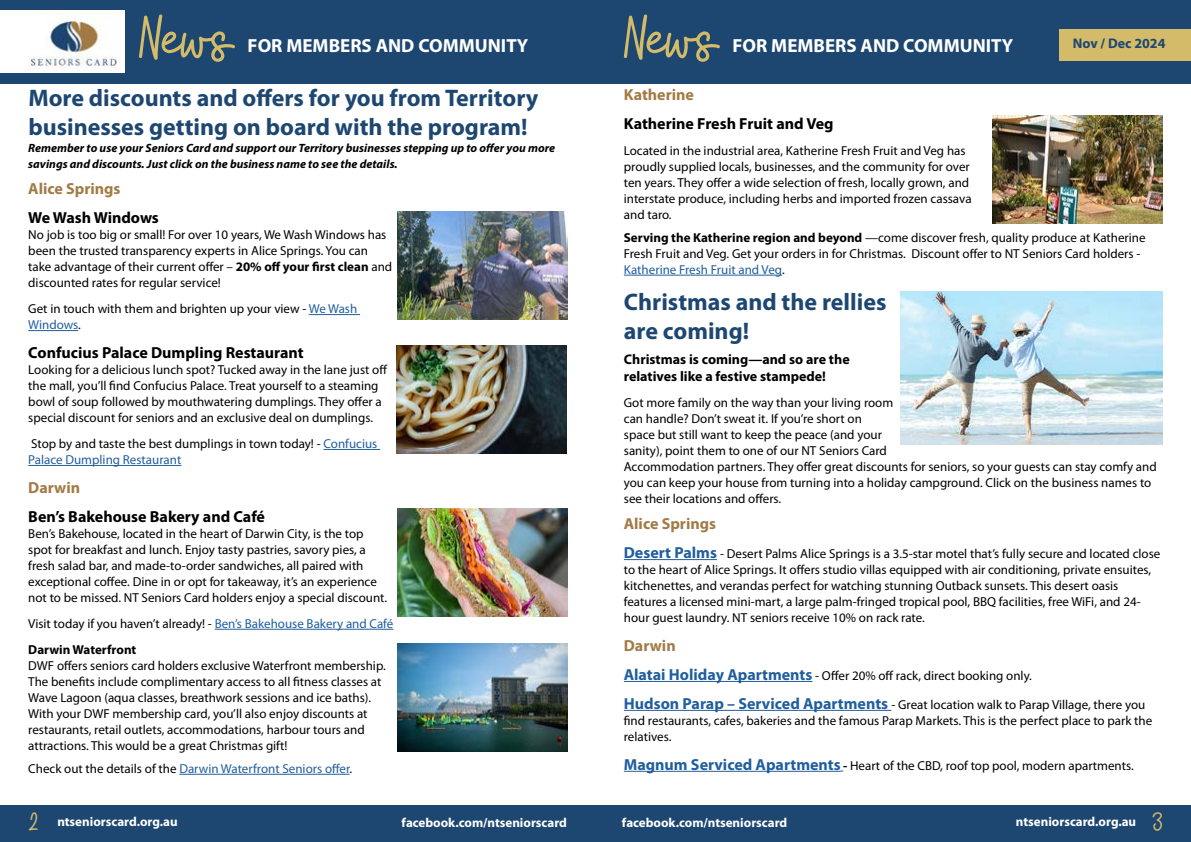
<style>
.page{position:relative;width:1191px;height:842px;background:#fff}
.page>*{position:absolute;margin:0;border:0;box-sizing:border-box;transform-origin:0 0}
.t1{font:29px "KH Blackline Script Medium";color:#d4bb69}
.t2{font:700 24px/28.8px "Myriad Pro";color:#1d4771}
.t3{font:700 19px "Myriad Pro";color:#fff}
.t4{font:700 16px "Myriad Pro";color:#000}
.t5{font:700 16px "Myriad Pro";color:#a27b46}
.t6{font:700 14px/17px "Myriad Pro";color:#000}
.t7{font:700 14px "Myriad Pro";color:#1d4771}
.t8{font:13px/16px "Myriad Pro";color:#000}
.t9{font:700 13px "Myriad Pro";color:#fff}
.t10{font:13px "Myriad Pro";color:#215e9e}
.t11{font:italic 700 12px/16px "Myriad Pro";color:#000}
.s1{font-weight:700}
.s2{color:#215e9e}
.s3{color:#000}
.s4{font-weight:700;font-size:16px;color:#215e9e}
</style>
<div class="page">
<div style="left:0;top:805px;width:1191px;height:37px;background:#1d4771"></div>
<div style="left:0;top:0;width:1191px;height:84px;background:#1d4771"></div>
<div style="left:1059px;top:29px;width:132px;height:31px;background:#d4bb69"></div>
<svg style="left:139px;top:15px;width:96px;height:47px"></svg>
<div style="left:0;top:10px;width:125px;height:63px;background:#fff"></div>
<img style="left:29px;top:16px;width:88px;height:55px">
<svg style="left:624px;top:15px;width:96px;height:47px"></svg>
<hr style="left:309px;top:314px;width:51px;height:1px;background:#215e9e">
<hr style="left:28px;top:330px;width:50px;height:1px;background:#215e9e">
<hr style="left:323px;top:449px;width:57px;height:1px;background:#215e9e">
<hr style="left:28px;top:465px;width:153px;height:1px;background:#215e9e">
<hr style="left:215px;top:629px;width:178px;height:1px;background:#215e9e">
<hr style="left:179px;top:774px;width:171px;height:1px;background:#215e9e">
<img style="left:397px;top:212px;width:170px;height:107px">
<hr style="left:624px;top:275px;width:158px;height:1px;background:#215e9e">
<hr style="left:624px;top:559px;width:93px;height:1px;background:#215e9e">
<hr style="left:624px;top:681px;width:188px;height:1px;background:#215e9e">
<hr style="left:624px;top:710px;width:267px;height:1px;background:#215e9e">
<hr style="left:624px;top:771px;width:216px;height:1px;background:#215e9e">
<img style="left:397px;top:345px;width:170px;height:108px">
<img style="left:397px;top:508px;width:170px;height:108px">
<img style="left:398px;top:644px;width:170px;height:107px">
<img style="left:992px;top:116px;width:170px;height:107px">
<img style="left:900px;top:291px;width:262px;height:153px">
<h3 class="t3" style="left:248px;top:35px;width:282px">FOR MEMBERS AND COMMUNITY</h3>
<h3 class="t3" style="left:732px;top:35px;width:282px">FOR MEMBERS AND COMMUNITY</h3>
<p class="t7" style="left:1072px;top:36px;width:94px">Nov / Dec 2024</p>
<h2 class="t2" style="left:28px;top:84px;width:511px">More discounts and offers for you from Territory businesses getting on board with the program!</h2>
<p class="t11" style="left:28px;top:140px;width:528px">Remember to use your Seniors Card and support our Territory businesses stepping up to offer you more savings and discounts. Just click on the business name to see the details.</p>
<p class="t5" style="left:28px;top:180px;width:94px">Alice Springs</p>
<p class="t4" style="left:28px;top:209px;width:132px">We Wash Windows</p>
<p class="t8" style="left:28px;top:227px;width:365px">No job is too big or small! For over 10 years, We Wash Windows has been the trusted transparency experts in Alice Springs. You can take advantage of their current offer – <span class="s1">20% off your first clean</span> and discounted rates for regular service!</p>
<p class="t8" style="left:28px;top:301px;width:330px">Get in touch with them and brighten up your view - <span class="s2">We Wash<br>Windows</span>.</p>
<p class="t4" style="left:28px;top:344px;width:277px">Confucius Palace Dumpling Restaurant</p>
<p class="t8" style="left:28px;top:362px;width:361px">Looking for a delicious lunch spot? Tucked away in the lane just off the mall, you’ll find Confucius Palace. Treat yourself to a steaming bowl of soup followed by mouthwatering dumplings. They offer a special discount for seniors and an exclusive deal on dumplings.</p>
<p class="t8" style="left:28px;top:436px;width:350px">Stop by and taste the best dumplings in town today! - <span class="s2">Confucius<br>Palace Dumpling Restaurant</span></p>
<p class="t5" style="left:28px;top:479px;width:53px">Darwin</p>
<p class="t4" style="left:28px;top:508px;width:238px">Ben’s Bakehouse Bakery and Café</p>
<p class="t8" style="left:28px;top:526px;width:360px">Ben’s Bakehouse, located in the heart of Darwin City, is the top spot for breakfast and lunch. Enjoy tasty pastries, savory pies, a fresh salad bar, and made-to-order sandwiches, all paired with exceptional coffee. Dine in or opt for takeaway, it’s an experience not to be missed. NT Seniors Card holders enjoy a special discount.</p>
<p class="t8" style="left:28px;top:611px;width:367px;line-height:25.9px">Visit today if you haven’t already! - <span class="s2">Ben’s Bakehouse Bakery and Café<br></span><span class="s1">Darwin Waterfront</span></p>
<p class="t8" style="left:28px;top:658px;width:359px">DWF offers seniors card holders exclusive Waterfront membership.<br>The benefits include complimentary access to all fitness classes at Wave Lagoon (aqua classes, breathwork sessions and ice baths).<br>With your DWF membership card, you’ll also enjoy discounts at restaurants, retail outlets, accommodations, harbour tours and attractions. This would be a great Christmas gift!</p>
<p class="t10" style="left:28px;top:761px;width:325px"><span class="s3">Check out the details of the</span> Darwin Waterfront Seniors offer<span class="s3">.</span></p>
<p class="t5" style="left:624px;top:86px;width:72px">Katherine</p>
<p class="t4" style="left:624px;top:114px;width:211px">Katherine Fresh Fruit and Veg</p>
<p class="t8" style="left:624px;top:143px;width:349px">Located in the industrial area, Katherine Fresh Fruit and Veg has proudly supplied locals, businesses, and the community for over ten years. They offer a wide selection of fresh, locally grown, and interstate produce, including herbs and imported frozen cassava and taro.</p>
<p class="t8" style="left:624px;top:230px;width:523px"><span class="s1">Serving the Katherine region and beyond</span> —come discover fresh, quality produce at Katherine<br>Fresh Fruit and Veg. Get your orders in for Christmas. Discount offer to NT Seniors Card holders -<br><span class="s2">Katherine Fresh Fruit and Veg</span>.</p>
<h2 class="t2" style="left:624px;top:288px;width:264px">Christmas and the rellies are coming!</h2>
<p class="t6" style="left:624px;top:351px;width:227px">Christmas is coming—and so are the relatives like a festive stampede!</p>
<p class="t8" style="left:624px;top:395px;width:534px">Got more family on the way than your living room<br>can handle? Don’t sweat it. If you’re short on<br>space but still want to keep the peace (and your<br>sanity), point them to one of our NT Seniors Card<br>Accommodation partners. They offer great discounts for seniors, so your guests can stay comfy and you can keep your house from turning into a holiday campground. Click on the business names to see their locations and offers.</p>
<p class="t5" style="left:624px;top:515px;width:94px">Alice Springs</p>
<p class="t8" style="left:624px;top:546px;width:538px"><span class="s4">Desert Palms</span> - Desert Palms Alice Springs is a 3.5-star motel that’s fully secure and located close to the heart of Alice Springs. It offers studio villas equipped with air conditioning, private ensuites, kitchenettes, and verandas perfect for watching stunning Outback sunsets. This desert oasis features a licensed mini-mart, a large palm-fringed tropical pool, BBQ facilities, free WiFi, and 24- hour guest laundry. NT seniors receive 10% on rack rate.</p>
<p class="t5" style="left:624px;top:636px;width:53px">Darwin</p>
<p class="t8" style="left:624px;top:668px;width:410px"><span class="s4">Alatai Holiday Apartments</span> - Offer 20% off rack, direct booking only.</p>
<p class="t8" style="left:624px;top:697px;width:530px"><span class="s4">Hudson Parap – Serviced Apartments</span> - Great location walk to Parap Village, there you find restaurants, cafes, bakeries and the famous Parap Markets. This is the perfect place to park the relatives.</p>
<p class="t8" style="left:624px;top:758px;width:511px"><span class="s4">Magnum Serviced Apartments</span> <span class="s1">-</span> Heart of the CBD, roof top pool, modern apartments.</p>
<h1 class="t1" style="left:28px;top:798px;width:11px">2</h1>
<h1 class="t1" style="left:1152px;top:798px;width:12px">3</h1>
<p class="t9" style="left:57px;top:815px;width:122px">ntseniorscard.org.au</p>
<p class="t9" style="left:1016px;top:815px;width:122px">ntseniorscard.org.au</p>
<p class="t9" style="left:401px;top:815px;width:167px">facebook.com/ntseniorscard</p>
<p class="t9" style="left:622px;top:815px;width:167px">facebook.com/ntseniorscard</p>
</div>
